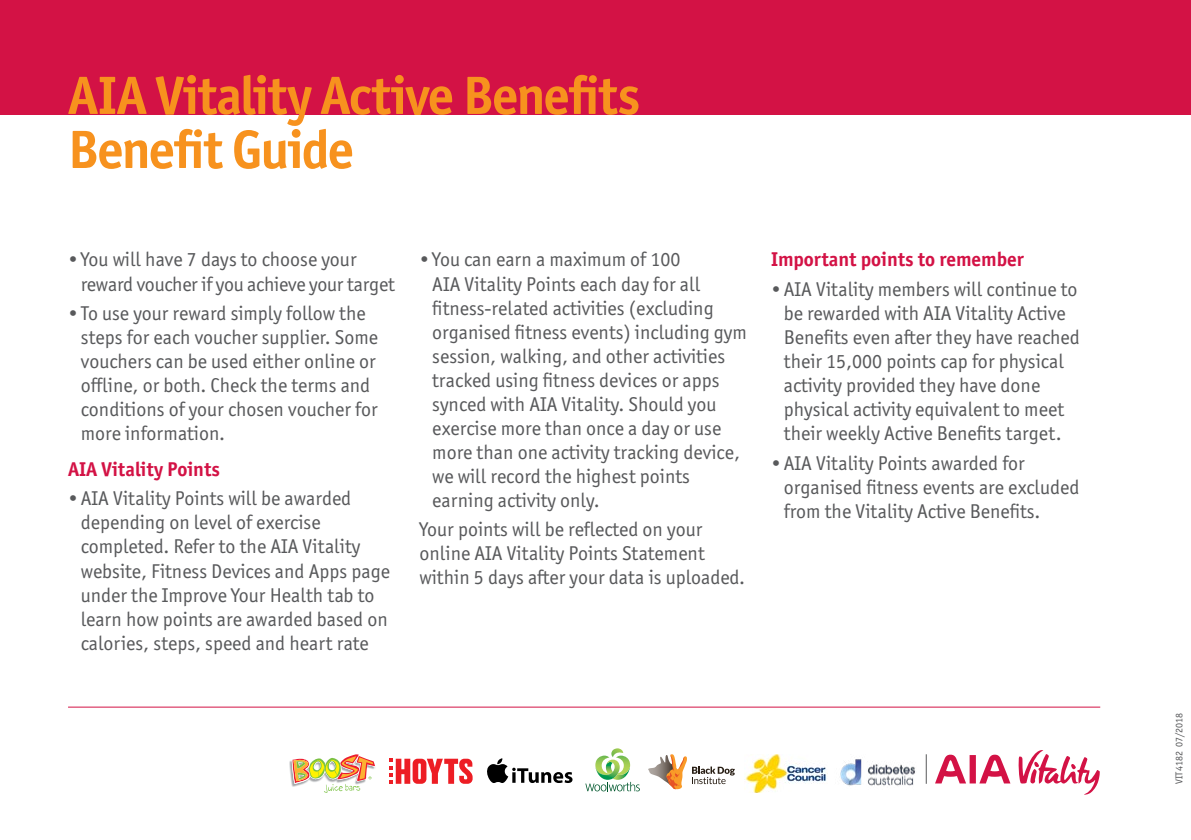
<style>
.page{position:relative;width:1191px;height:840px;background:#fff}
.page>*{position:absolute;margin:0;border:0;box-sizing:border-box;transform-origin:0 0}
.t1{font:700 54px/54px "Officina Sans ITC Pro";letter-spacing:-.03em;color:#f7921e}
.t2{font:20px/24px "Officina Sans ITC Pro";color:#58595b}
.t3{font:700 20px "Officina Sans ITC Pro";color:#d31245}
.t4{font:10px "Officina Sans ITC Pro";color:#58595b}
</style>
<div class="page">
<div style="left:0;top:0;width:1191px;height:114px;background:#d31245"></div>
<hr style="left:68px;top:706px;width:1032px;height:1px;background:#d31245">
<svg style="left:935px;top:754px;width:75px;height:29px"></svg>
<svg style="left:1018px;top:750px;width:81px;height:44px"></svg>
<img style="left:289px;top:760px;width:3px;height:26px">
<svg style="left:292px;top:754px;width:83px;height:38px"></svg>
<hr style="left:925px;top:753px;width:1px;height:30px;background:#58595b">
<svg style="left:585px;top:748px;width:55px;height:43px"></svg>
<svg style="left:389px;top:758px;width:83px;height:25px"></svg>
<svg style="left:487px;top:758px;width:85px;height:24px"></svg>
<svg style="left:648px;top:754px;width:87px;height:36px"></svg>
<img style="left:745px;top:754px;width:82px;height:38px">
<img style="left:840px;top:759px;width:75px;height:27px">
<h1 class="t1" style="left:68px;top:68px;width:574px">AIA Vitality Active Benefits<br>Benefit Guide</h1>
<p class="t2" style="left:81px;top:247px;width:315px;text-indent:-13px">• You will have 7 days to choose your reward voucher if you achieve your target</p>
<p class="t2" style="left:81px;top:301px;width:299px;text-indent:-13px">• To use your reward simply follow the steps for each voucher supplier. Some vouchers can be used either online or offline, or both. Check the terms and conditions of your chosen voucher for more information.</p>
<p class="t3" style="left:68px;top:456px;width:153px">AIA Vitality Points</p>
<p class="t2" style="left:81px;top:486px;width:310px;text-indent:-13px">• AIA Vitality Points will be awarded depending on level of exercise completed. Refer to the AIA Vitality website, Fitness Devices and Apps page under the Improve Your Health tab to learn how points are awarded based on calories, steps, speed and heart rate</p>
<p class="t2" style="left:432px;top:247px;width:316px;text-indent:-13px">• You can earn a maximum of 100<br>AIA Vitality Points each day for all fitness-related activities (excluding organised fitness events) including gym session, walking, and other activities tracked using fitness devices or apps synced with AIA Vitality. Should you exercise more than once a day or use more than one activity tracking device, we will record the highest points earning activity only.</p>
<p class="t2" style="left:419px;top:517px;width:327px">Your points will be reflected on your online AIA Vitality Points Statement within 5 days after your data is uploaded.</p>
<p class="t3" style="left:771px;top:247px;width:254px">Important points to remember</p>
<p class="t2" style="left:783px;top:277px;width:297px;text-indent:-13px">• AIA Vitality members will continue to be rewarded with AIA Vitality Active Benefits even after they have reached their 15,000 points cap for physical activity provided they have done physical activity equivalent to meet their weekly Active Benefits target.</p>
<p class="t2" style="left:783px;top:451px;width:297px;text-indent:-13px">• AIA Vitality Points awarded for organised fitness events are excluded from the Vitality Active Benefits.</p>
<p class="t4" style="left:1173px;top:783px;width:72px;rotate:-90deg">VIT4182 07/2018</p>
</div>
